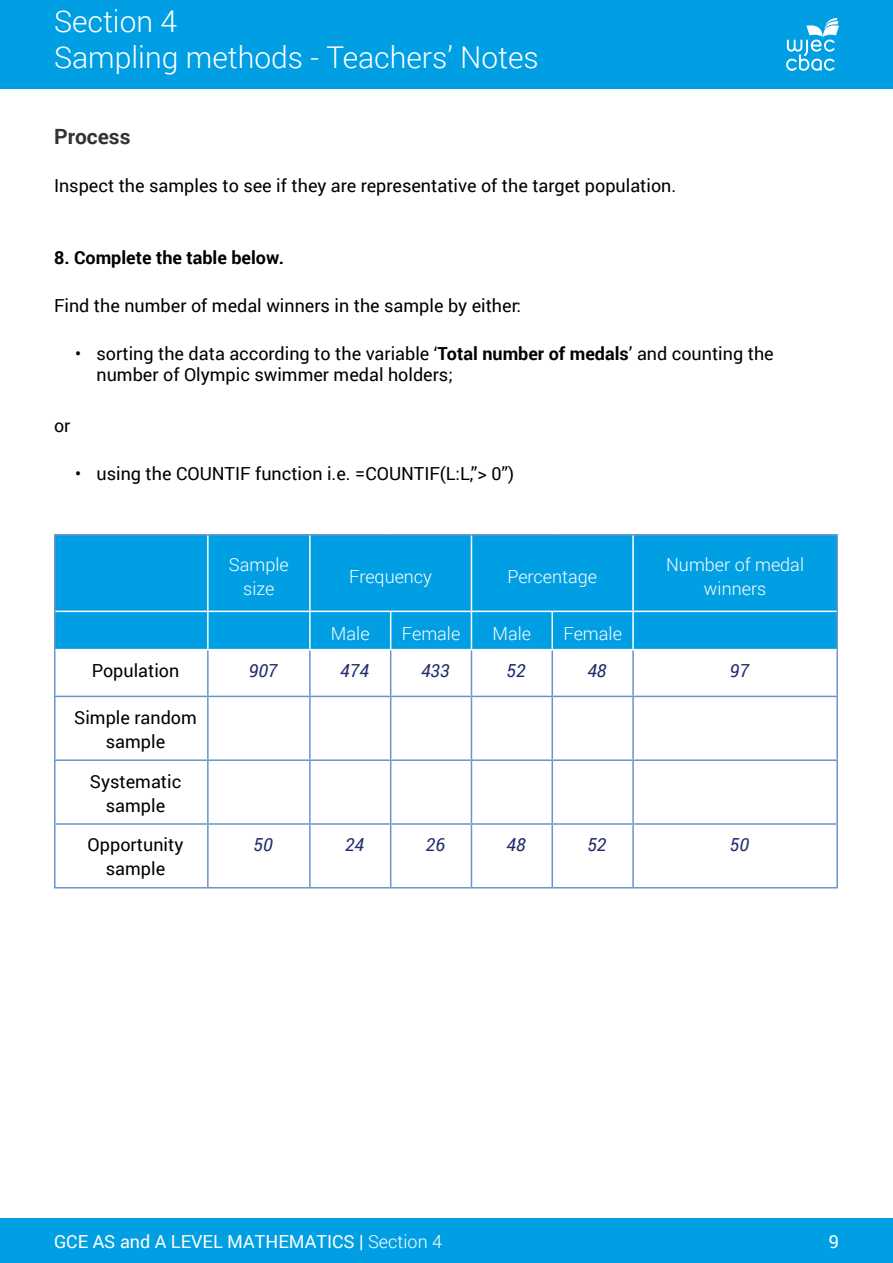
<style>
.page{position:relative;width:893px;height:1263px;background:#fff}
.page>*{position:absolute;margin:0;border:0;box-sizing:border-box;transform-origin:0 0}
.t1{font:300 30px/36px "Roboto";color:#fff}
.t2{font:700 21px "Roboto";color:#333332}
.t3{font:18px/24px "Roboto";color:#000;text-align:center}
.t4{font:300 18px/24px "Roboto";color:#fff;text-align:center}
.t5{font:18px "Roboto";color:#fff}
.t6{font:italic 18px "Roboto";color:#222c6e}
.t7{font:700 18px "Roboto";color:#000}
.s1{font-weight:700}
.s2{font-weight:300}
</style>
<div class="page">
<div style="left:0;top:0;width:893px;height:89px;background:#009fe3"></div>
<div style="left:0;top:1218px;width:893px;height:45px;background:#009fe3"></div>
<svg style="left:786px;top:18px;width:53px;height:53px"></svg>
<div style="left:56px;top:536px;width:780px;height:113px;background:#009fe3"></div>
<hr style="left:54px;top:534px;width:154px;height:2px;background:#6894ce">
<hr style="left:208px;top:534px;width:102px;height:2px;background:#6894ce">
<hr style="left:310px;top:534px;width:81px;height:2px;background:#6894ce">
<hr style="left:391px;top:534px;width:80px;height:2px;background:#6894ce">
<hr style="left:471px;top:534px;width:81px;height:2px;background:#6894ce">
<hr style="left:552px;top:534px;width:81px;height:2px;background:#6894ce">
<hr style="left:633px;top:534px;width:205px;height:2px;background:#6894ce">
<hr style="left:54px;top:650px;width:2px;height:46px;background:#6894ce">
<hr style="left:207px;top:650px;width:2px;height:46px;background:#6894ce">
<hr style="left:309px;top:650px;width:2px;height:46px;background:#6894ce">
<hr style="left:390px;top:650px;width:1px;height:46px;background:#6894ce">
<hr style="left:471px;top:650px;width:1px;height:46px;background:#6894ce">
<hr style="left:551px;top:650px;width:2px;height:46px;background:#6894ce">
<hr style="left:632px;top:650px;width:2px;height:46px;background:#6894ce">
<hr style="left:836px;top:650px;width:2px;height:46px;background:#6894ce">
<hr style="left:54px;top:696px;width:154px;height:1px;background:#6894ce">
<hr style="left:54px;top:697px;width:2px;height:62px;background:#6894ce">
<hr style="left:208px;top:696px;width:102px;height:1px;background:#6894ce">
<hr style="left:207px;top:697px;width:2px;height:62px;background:#6894ce">
<hr style="left:310px;top:696px;width:81px;height:1px;background:#6894ce">
<hr style="left:309px;top:697px;width:2px;height:62px;background:#6894ce">
<hr style="left:391px;top:696px;width:80px;height:1px;background:#6894ce">
<hr style="left:390px;top:697px;width:1px;height:62px;background:#6894ce">
<hr style="left:471px;top:696px;width:81px;height:1px;background:#6894ce">
<hr style="left:471px;top:697px;width:1px;height:62px;background:#6894ce">
<hr style="left:552px;top:696px;width:81px;height:1px;background:#6894ce">
<hr style="left:551px;top:697px;width:2px;height:62px;background:#6894ce">
<hr style="left:633px;top:696px;width:205px;height:1px;background:#6894ce">
<hr style="left:632px;top:697px;width:2px;height:62px;background:#6894ce">
<hr style="left:836px;top:697px;width:2px;height:62px;background:#6894ce">
<hr style="left:54px;top:759px;width:154px;height:2px;background:#6894ce">
<hr style="left:54px;top:761px;width:2px;height:62px;background:#6894ce">
<hr style="left:208px;top:759px;width:102px;height:2px;background:#6894ce">
<hr style="left:207px;top:761px;width:2px;height:62px;background:#6894ce">
<hr style="left:310px;top:759px;width:81px;height:2px;background:#6894ce">
<hr style="left:309px;top:761px;width:2px;height:62px;background:#6894ce">
<hr style="left:391px;top:759px;width:80px;height:2px;background:#6894ce">
<hr style="left:390px;top:761px;width:1px;height:62px;background:#6894ce">
<hr style="left:471px;top:759px;width:81px;height:2px;background:#6894ce">
<hr style="left:471px;top:761px;width:1px;height:62px;background:#6894ce">
<hr style="left:552px;top:759px;width:81px;height:2px;background:#6894ce">
<hr style="left:551px;top:761px;width:2px;height:62px;background:#6894ce">
<hr style="left:633px;top:759px;width:205px;height:2px;background:#6894ce">
<hr style="left:632px;top:761px;width:2px;height:62px;background:#6894ce">
<hr style="left:836px;top:761px;width:2px;height:62px;background:#6894ce">
<hr style="left:54px;top:823px;width:154px;height:2px;background:#6894ce">
<hr style="left:54px;top:825px;width:2px;height:62px;background:#6894ce">
<hr style="left:208px;top:823px;width:102px;height:2px;background:#6894ce">
<hr style="left:207px;top:825px;width:2px;height:62px;background:#6894ce">
<hr style="left:310px;top:823px;width:81px;height:2px;background:#6894ce">
<hr style="left:309px;top:825px;width:2px;height:62px;background:#6894ce">
<hr style="left:391px;top:823px;width:80px;height:2px;background:#6894ce">
<hr style="left:390px;top:825px;width:1px;height:62px;background:#6894ce">
<hr style="left:471px;top:823px;width:81px;height:2px;background:#6894ce">
<hr style="left:471px;top:825px;width:1px;height:62px;background:#6894ce">
<hr style="left:552px;top:823px;width:81px;height:2px;background:#6894ce">
<hr style="left:551px;top:825px;width:2px;height:62px;background:#6894ce">
<hr style="left:633px;top:823px;width:205px;height:2px;background:#6894ce">
<hr style="left:632px;top:825px;width:2px;height:62px;background:#6894ce">
<hr style="left:836px;top:825px;width:2px;height:62px;background:#6894ce">
<hr style="left:54px;top:887px;width:154px;height:1px;background:#6894ce">
<hr style="left:208px;top:887px;width:102px;height:1px;background:#6894ce">
<hr style="left:310px;top:887px;width:81px;height:1px;background:#6894ce">
<hr style="left:391px;top:887px;width:80px;height:1px;background:#6894ce">
<hr style="left:471px;top:887px;width:81px;height:1px;background:#6894ce">
<hr style="left:552px;top:887px;width:81px;height:1px;background:#6894ce">
<hr style="left:633px;top:887px;width:205px;height:1px;background:#6894ce">
<hr style="left:207px;top:535px;width:2px;height:76px;background:#fff">
<hr style="left:309px;top:535px;width:2px;height:76px;background:#fff">
<hr style="left:471px;top:535px;width:1px;height:76px;background:#fff">
<hr style="left:632px;top:535px;width:2px;height:76px;background:#fff">
<hr style="left:207px;top:612px;width:2px;height:37px;background:#fff">
<hr style="left:309px;top:612px;width:2px;height:37px;background:#fff">
<hr style="left:390px;top:612px;width:1px;height:37px;background:#fff">
<hr style="left:471px;top:612px;width:1px;height:37px;background:#fff">
<hr style="left:551px;top:612px;width:2px;height:37px;background:#fff">
<hr style="left:632px;top:612px;width:2px;height:37px;background:#fff">
<hr style="left:54px;top:535px;width:2px;height:76px;background:#6894ce">
<hr style="left:836px;top:535px;width:2px;height:76px;background:#6894ce">
<hr style="left:54px;top:611px;width:2px;height:39px;background:#6894ce">
<hr style="left:836px;top:611px;width:2px;height:39px;background:#6894ce">
<hr style="left:56px;top:611px;width:152px;height:1px;background:#fff">
<hr style="left:208px;top:611px;width:102px;height:1px;background:#fff">
<hr style="left:310px;top:611px;width:81px;height:1px;background:#fff">
<hr style="left:391px;top:611px;width:80px;height:1px;background:#fff">
<hr style="left:471px;top:611px;width:81px;height:1px;background:#fff">
<hr style="left:552px;top:611px;width:81px;height:1px;background:#fff">
<hr style="left:633px;top:611px;width:203px;height:1px;background:#fff">
<h1 class="t1" style="left:54px;top:2px;width:486px">Section 4<br>Sampling methods - Teachers’ Notes</h1>
<p class="t2" style="left:54px;top:122px;width:78px">Process</p>
<p class="t3" style="left:54px;top:173px;width:624px">Inspect the samples to see if they are representative of the target population.</p>
<p class="t7" style="left:54px;top:245px;width:231px">8. Complete the table below.</p>
<p class="t3" style="left:54px;top:293px;width:468px">Find the number of medal winners in the sample by either:</p>
<p class="t3" style="left:97px;top:342px;width:679px;line-height:21px;text-align:left;text-indent:-21px">• sorting the data according to the variable ‘<span class="s1">Total number of medals</span>’ and counting the number of Olympic swimmer medal holders;</p>
<p class="t3" style="left:54px;top:413px;width:18px">or</p>
<p class="t3" style="left:75px;top:461px;width:440px">• using the COUNTIF function i.e. =COUNTIF(L:L,”&gt; 0”)</p>
<p class="t4" style="left:229px;top:551px;width:61px">Sample size</p>
<p class="t4" style="left:349px;top:563px;width:84px">Frequency</p>
<p class="t4" style="left:507px;top:563px;width:91px">Percentage</p>
<p class="t4" style="left:331px;top:621px;width:40px">Male</p>
<p class="t4" style="left:402px;top:621px;width:60px">Female</p>
<p class="t4" style="left:493px;top:621px;width:40px">Male</p>
<p class="t4" style="left:563px;top:621px;width:60px">Female</p>
<p class="t4" style="left:666px;top:551px;width:139px">Number of medal winners</p>
<p class="t3" style="left:92px;top:658px;width:89px">Population</p>
<p class="t6" style="left:249px;top:658px;width:30px">907</p>
<p class="t6" style="left:340px;top:658px;width:30px">474</p>
<p class="t6" style="left:421px;top:658px;width:30px">433</p>
<p class="t6" style="left:507px;top:658px;width:21px">52</p>
<p class="t6" style="left:587px;top:658px;width:21px">48</p>
<p class="t6" style="left:730px;top:658px;width:21px">97</p>
<p class="t3" style="left:74px;top:705px;width:124px">Simple random sample</p>
<p class="t3" style="left:90px;top:768px;width:93px">Systematic sample</p>
<p class="t3" style="left:88px;top:832px;width:97px">Opportunity sample</p>
<p class="t6" style="left:254px;top:832px;width:21px">50</p>
<p class="t6" style="left:345px;top:832px;width:21px">24</p>
<p class="t6" style="left:426px;top:832px;width:21px">26</p>
<p class="t6" style="left:507px;top:832px;width:21px">48</p>
<p class="t6" style="left:587px;top:832px;width:21px">52</p>
<p class="t6" style="left:730px;top:832px;width:21px">50</p>
<p class="t5" style="left:54px;top:1229px;width:390px">GCE AS and A LEVEL MATHEMATICS | <span class="s2">Section 4</span></p>
<p class="t5" style="left:829px;top:1229px;width:12px">9</p>
</div>
